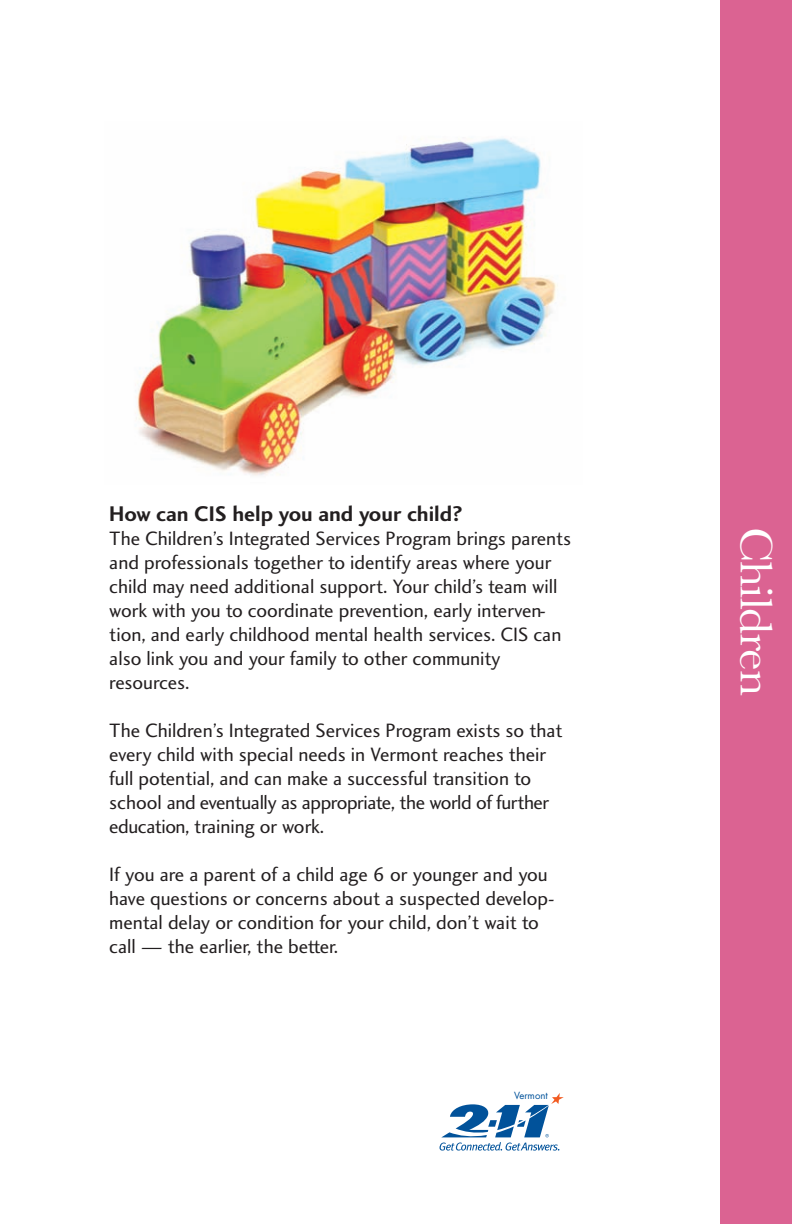
<style>
.page{position:relative;width:792px;height:1224px;background:#fff}
.page>*{position:absolute;margin:0;border:0;box-sizing:border-box;transform-origin:0 0}
.t1{font:47.2px "Baskerville";letter-spacing:-.025em;color:#fff;scale:1.05 1}
.t2{font:22px "Charlotte Sans Bold Plain";color:#231f20}
.t3{font:20px/24px "Charlotte Sans Book Plain";color:#231f20}
.t4{font:9.6px "Futura";color:#01529a}
</style>
<div class="page">
<img style="left:136px;top:138px;width:422px;height:338px">
<div style="left:720px;top:0;width:72px;height:1224px;background:#db6392"></div>
<svg style="left:440px;top:1093px;width:124px;height:58px"></svg>
<p class="t2" style="left:109px;top:505px;width:355px">How can CIS help you and your child?</p>
<p class="t3" style="left:109px;top:529px;width:463px">The Children’s Integrated Services Program brings parents and professionals together to identify areas where your child may need additional support. Your child’s team will work with you to coordinate prevention, early interven&shy;tion, and early childhood mental health services. CIS can also link you and your family to other community resources.</p>
<p class="t3" style="left:109px;top:721px;width:455px">The Children’s Integrated Services Program exists so that every child with special needs in Vermont reaches their full potential, and can make a successful transition to school and eventually as appropriate, the world of further education, training or work.</p>
<p class="t3" style="left:109px;top:865px;width:447px">If you are a parent of a child age 6 or younger and you have questions or concerns about a suspected develop&shy;mental delay or condition for your child, don’t wait to call — the earlier, the better.</p>
<p class="t4" style="left:514px;top:1091px;width:35px">Vermont</p>
<h1 class="t1" style="left:773px;top:527px;width:163px;rotate:90deg">Children</h1>
</div>
